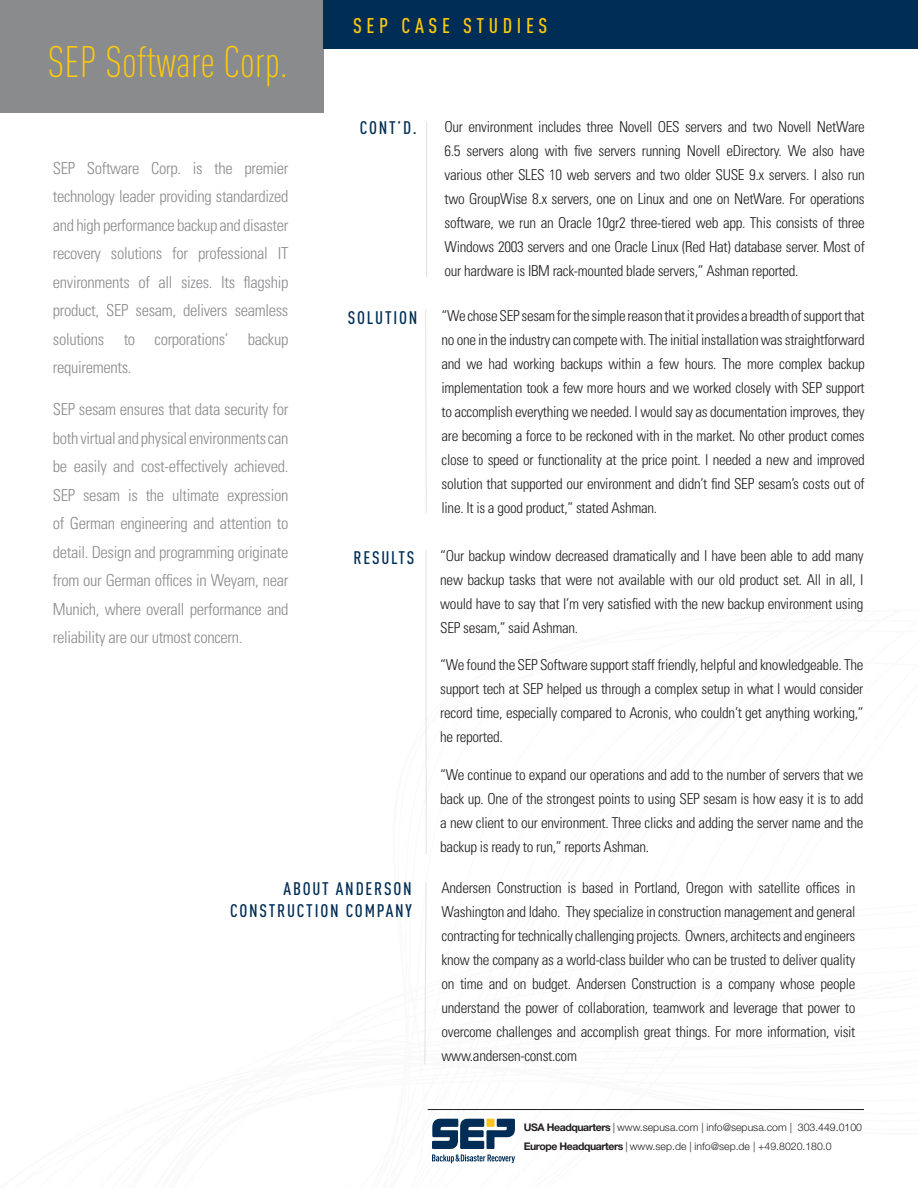
<style>
.page{position:relative;width:918px;height:1188px;background:#fff}
.page>*{position:absolute;margin:0;border:0;box-sizing:border-box;transform-origin:0 0}
.t1{font:300 43.5px "DIN Cond";color:#feca0a}
.t2{font:500 21px "DIN Cond";letter-spacing:.22em;color:#feca0a}
.t3{font:500 18px "DIN Cond";letter-spacing:.1em;color:#002d56}
.t4{font:300 condensed 16.5px/28.5px "Univers LT Std";letter-spacing:-.02em;color:#8a8b8d;text-align:justify}
.t5{font:300 condensed 15px/24px "Univers LT Std";letter-spacing:-.02em;color:#231f20;text-align:justify}
.t6{font:300 10.5px "Helvetica Neue";color:#231f20}
.s1{font-weight:700}
</style>
<div class="page">
<div style="left:0;top:0;width:324px;height:112px;background:#8a8b8d"></div>
<svg style="left:425px;top:309px;width:2px;height:205px"></svg>
<svg style="left:424px;top:882px;width:3px;height:183px"></svg>
<div style="left:324px;top:0;width:594px;height:49px;background:#002d56"></div>
<hr style="left:426px;top:550px;width:1px;height:304px;background:#e6e2da">
<hr style="left:426px;top:122px;width:1px;height:155px;background:#e6e2da">
<hr style="left:428px;top:1109px;width:436px;height:1px;background:#231f20">
<svg style="left:432px;top:1118px;width:83px;height:45px"></svg>
<p class="t1" style="left:48px;top:37px;width:242px">SEP Software Corp.</p>
<p class="t4" style="left:53px;top:154px;width:237px">SEP Software Corp. is the premier technology leader providing standardized and high performance backup and disaster recovery solutions for professional IT environments of all sizes. Its flagship product, SEP sesam, delivers seamless solutions to corporations’ backup requirements.</p>
<p class="t4" style="left:53px;top:395px;width:237px">SEP sesam ensures that data security for both virtual and physical environments can be easily and cost-effectively achieved.<br>SEP sesam is the ultimate expression of German engineering and attention to detail. Design and programming originate from our German offices in Weyarn, near Munich, where overall performance and reliability are our utmost concern.</p>
<p class="t2" style="left:353px;top:13px;width:196px">SEP CASE STUDIES</p>
<p class="t3" style="left:360px;top:117px;width:59px">CONT’D.</p>
<p class="t5" style="left:445px;top:115px;width:422px">Our environment includes three Novell OES servers and two Novell NetWare 6.5 servers along with five servers running Novell eDirectory. We also have various other SLES 10 web servers and two older SUSE 9.x servers. I also run two GroupWise 8.x servers, one on Linux and one on NetWare. For operations software, we run an Oracle 10gr2 three-tiered web app. This consists of three Windows 2003 servers and one Oracle Linux (Red Hat) database server. Most of our hardware is IBM rack-mounted blade servers,” Ashman reported.</p>
<p class="t3" style="left:348px;top:307px;width:71px">SOLUTION</p>
<p class="t5" style="left:442px;top:304px;width:425px">“We chose SEP sesam for the simple reason that it provides a breadth of support that no one in the industry can compete with. The initial installation was straightforward and we had working backups within a few hours. The more complex backup implementation took a few more hours and we worked closely with SEP support to accomplish everything we needed. I would say as documentation improves, they are becoming a force to be reckoned with in the market. No other product comes close to speed or functionality at the price point. I needed a new and improved solution that supported our environment and didn’t find SEP sesam’s costs out of line. It is a good product,” stated Ashman.</p>
<p class="t3" style="left:353px;top:547px;width:63px">RESULTS</p>
<p class="t5" style="left:440px;top:543px;width:425px">“Our backup window decreased dramatically and I have been able to add many new backup tasks that were not available with our old product set. All in all, I would have to say that I’m very satisfied with the new backup environment using SEP sesam,” said Ashman.</p>
<p class="t5" style="left:440px;top:653px;width:425px">“We found the SEP Software support staff friendly, helpful and knowledgeable. The support tech at SEP helped us through a complex setup in what I would consider record time, especially compared to Acronis, who couldn’t get anything working,” he reported.</p>
<p class="t5" style="left:440px;top:762px;width:425px">“We continue to expand our operations and add to the number of servers that we back up. One of the strongest points to using SEP sesam is how easy it is to add a new client to our environment. Three clicks and adding the server name and the backup is ready to run,” reports Ashman.</p>
<p class="t3" style="left:284px;top:878px;width:130px">ABOUT ANDERSON</p>
<p class="t3" style="left:230px;top:900px;width:183px">CONSTRUCTION COMPANY</p>
<p class="t5" style="left:442px;top:876px;width:415px">Andersen Construction is based in Portland, Oregon with satellite offices in Washington and Idaho. They specialize in construction management and general contracting for technically challenging projects. Owners, architects and engineers know the company as a world-class builder who can be trusted to deliver quality on time and on budget. Andersen Construction is a company whose people understand the power of collaboration, teamwork and leverage that power to overcome challenges and accomplish great things. For more information, visit www.andersen-const.com</p>
<p class="t6" style="left:524px;top:1121px;width:340px"><span class="s1">USA Headquarters</span> | www.sepusa.com | info@sepusa.com | 303.449.0100</p>
<p class="t6" style="left:524px;top:1140px;width:309px"><span class="s1">Europe Headquarters</span> | www.sep.de | info@sep.de | +49.8020.180.0</p>
</div>
